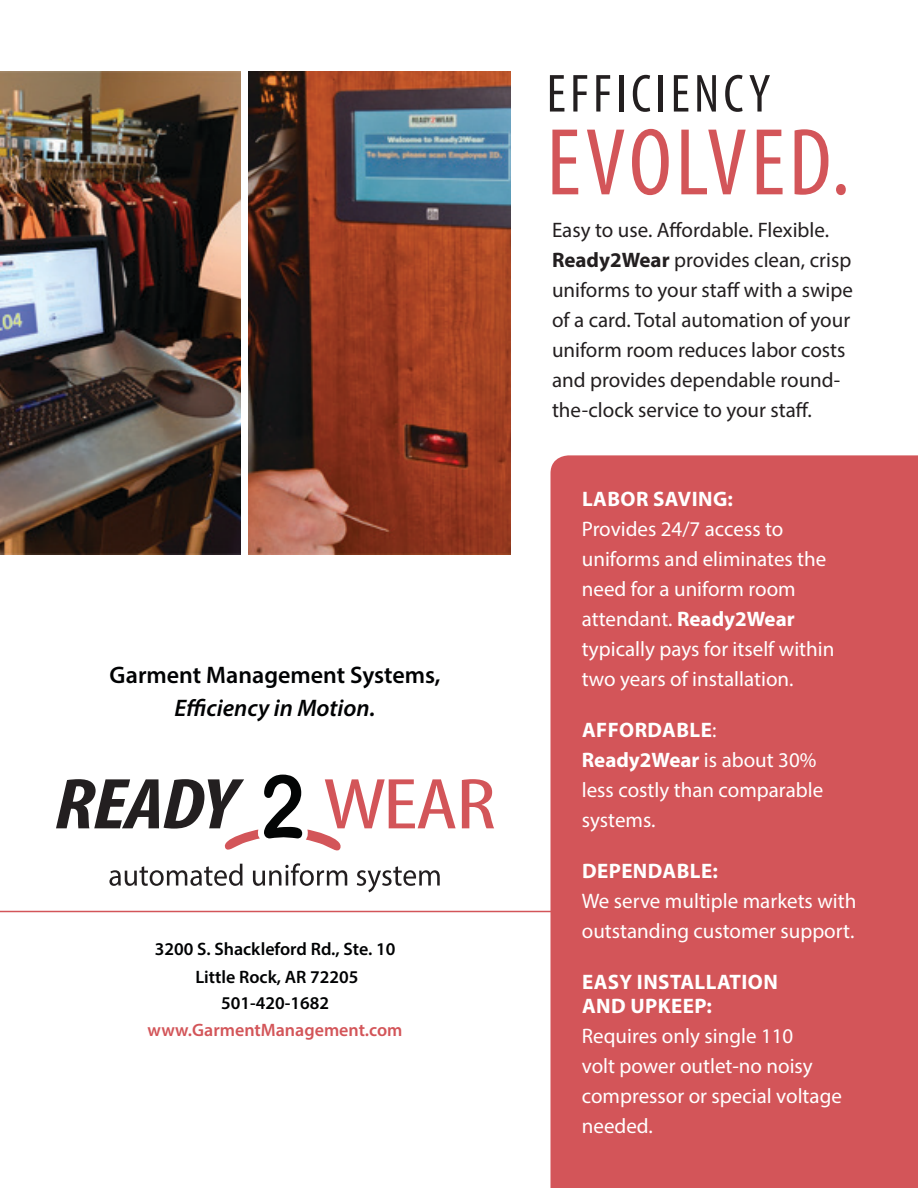
<style>
.page{position:relative;width:918px;height:1188px;background:#fff}
.page>*{position:absolute;margin:0;border:0;box-sizing:border-box;transform-origin:0 0}
.t1{font:condensed 96px "Myriad Pro";letter-spacing:.04em;color:#d35559}
.t2{font:condensed 54px "Myriad Pro";letter-spacing:.08em;color:#231f20}
.t3{font:600 24px "Myriad Pro";color:#010203}
.t4{font:italic 600 24px "Myriad Pro";color:#010203}
.t5{font:21px/30px "Myriad Pro";color:#fff}
.t6{font:21px/30px "Myriad Pro";color:#231f20}
.t7{font:700 21px "Myriad Pro";letter-spacing:.02em;color:#fff}
.t8{font:600 18px/27.6px "Myriad Pro";color:#010203;text-align:center}
.t9{font:600 18px/27.6px "Myriad Pro";color:#d35559;text-align:center}
.s1{color:#010203}
.s2{font-weight:700}
.s3{font-weight:400}
</style>
<div class="page">
<hr style="left:0;top:911px;width:637px;height:1px;background:#d35559">
<svg style="left:462px;top:779px;width:32px;height:49px"></svg>
<svg style="left:56px;top:775px;width:400px;height:76px"></svg>
<svg style="left:109px;top:864px;width:134px;height:22px"></svg>
<svg style="left:253px;top:863px;width:94px;height:23px"></svg>
<svg style="left:357px;top:866px;width:83px;height:26px"></svg>
<div style="left:550px;top:455px;width:368px;height:733px;background:#d35559"></div>
<img style="left:0;top:71px;width:240px;height:484px">
<img style="left:249px;top:71px;width:261px;height:484px">
<p class="t3" style="left:110px;top:660px;width:332px">Garment Management Systems,</p>
<p class="t4" style="left:175px;top:693px;width:202px">Efficiency in Motion.</p>
<p class="t8" style="left:155px;top:935px;width:242px">3200 S. Shackleford Rd., Ste. 10<br>Little Rock, AR 72205</p>
<p class="t9" style="left:148px;top:989px;width:256px"><span class="s1">501-420-1682 </span>www.GarmentManagement.com</p>
<p class="t2" style="left:547px;top:61px;width:225px">EFFICIENCY</p>
<p class="t1" style="left:547px;top:105px;width:305px">EVOLVED.</p>
<p class="t6" style="left:552px;top:215px;width:302px">Easy to use. Affordable. Flexible.<br><span class="s2">Ready2Wear</span> provides clean, crisp uniforms to your staff with a swipe of a card. Total automation of your uniform room reduces labor costs and provides dependable round&shy;the-clock service to your staff.</p>
<p class="t7" style="left:582px;top:485px;width:152px">LABOR SAVING:</p>
<p class="t5" style="left:582px;top:514px;width:254px">Provides 24/7 access to uniforms and eliminates the need for a uniform room attendant. <span class="s2">Ready2Wear </span>typically pays for itself within two years of installation.</p>
<p class="t7" style="left:582px;top:716px;width:136px">AFFORDABLE<span class="s3">:</span></p>
<p class="t5" style="left:582px;top:745px;width:243px"><span class="s2">Ready2Wear</span> is about 30% less costly than comparable systems.</p>
<p class="t7" style="left:582px;top:857px;width:137px">DEPENDABLE:</p>
<p class="t5" style="left:582px;top:886px;width:276px">We serve multiple markets with outstanding customer support.</p>
<p class="t7" style="left:582px;top:968px;width:197px">EASY INSTALLATION</p>
<p class="t7" style="left:582px;top:992px;width:131px">AND UPKEEP:</p>
<p class="t5" style="left:582px;top:1021px;width:262px">Requires only single 110<br>volt power outlet-no noisy compressor or special voltage needed.</p>
</div>
